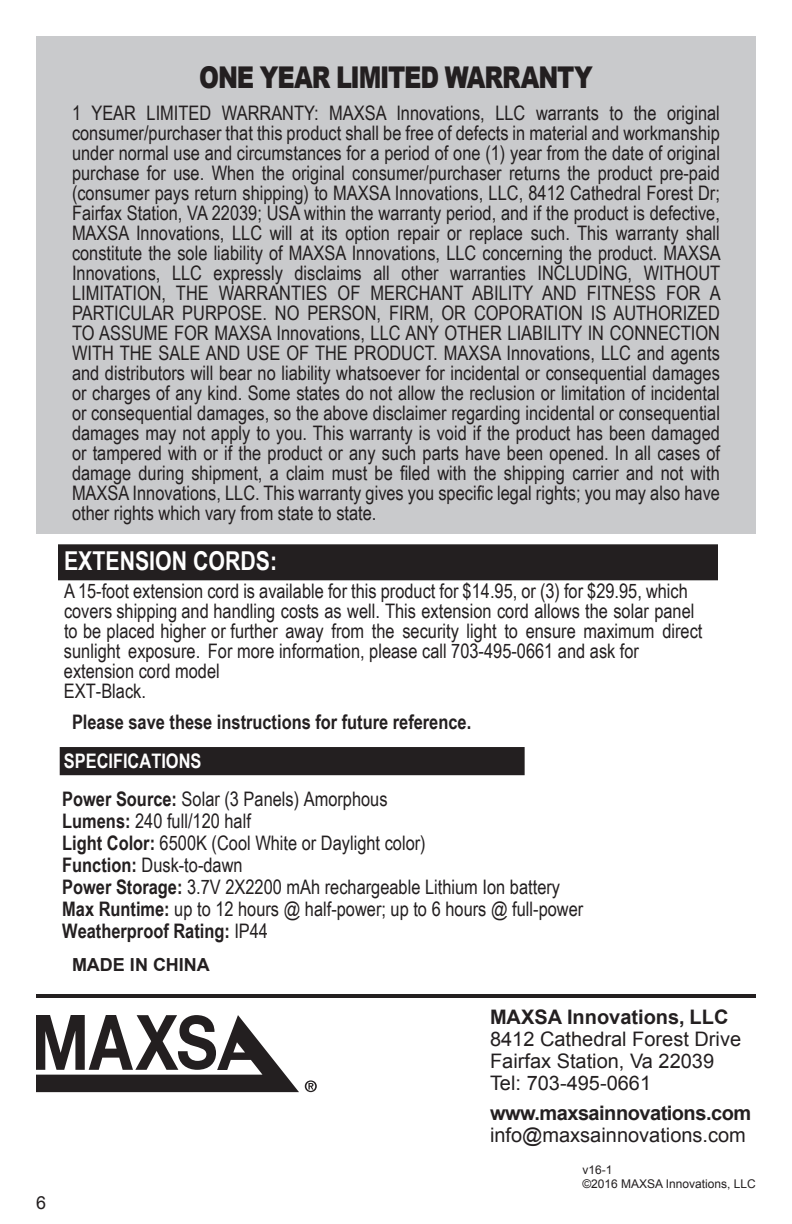
<style>
.page{position:relative;width:792px;height:1224px;background:#fff}
.page>*{position:absolute;margin:0;border:0;box-sizing:border-box;transform-origin:0 0}
.t1{font:900 30px "Arial";letter-spacing:-.045em;color:#231f20;scale:.8 1}
.HEADING{font:700 26px "Arial Narrow";color:#fff}
.Paragraph{font:20px/20px "Arial Narrow";color:#231f20}
.t2{font:20px/22px "Arial";color:#231f20}
.Model{font:700 20px "Arial Narrow";color:#231f20}
.t3{font:700 20px "Arial";letter-spacing:-.025em;color:#231f20}
.t4{font:700 20px "Arial";color:#231f20}
.t5{font:700 18px "Arial";color:#231f20}
.t6{font:18px "Arial";color:#231f20}
.t7{font:12px/14px "Arial";color:#231f20}
.s1{font-weight:700;color:#fff}
.s2{font-weight:700}
</style>
<div class="page">
<svg style="left:36px;top:1015px;width:263px;height:77px"></svg>
<svg style="left:305px;top:1080px;width:12px;height:12px"></svg>
<hr style="left:36px;top:994px;width:720px;height:4px;background:#231f20">
<div style="left:36px;top:36px;width:720px;height:498px;background:#c9cacc"></div>
<div style="left:58px;top:544px;width:660px;height:36px;background:#231f20"></div>
<div style="left:60px;top:748px;width:465px;height:26px;background:#231f20"></div>
<p class="t6" style="left:36px;top:1191px;width:12px">6</p>
<p class="t1" style="left:199px;top:55px;width:493px">ONE YEAR LIMITED WARRANTY</p>
<p class="Paragraph" style="left:72px;top:102px;width:650px;text-align:justify">1 YEAR LIMITED WARRANTY: MAXSA Innovations, LLC warrants to the original consumer/purchaser that this product shall be free of defects in material and workmanship under normal use and circumstances for a period of one (1) year from the date of original purchase for use. When the original consumer/purchaser returns the product pre-paid (consumer pays return shipping) to MAXSA Innovations, LLC, 8412 Cathedral Forest Dr; Fairfax Station, VA 22039; USA within the warranty period, and if the product is defective, MAXSA Innovations, LLC will at its option repair or replace such. This warranty shall constitute the sole liability of MAXSA Innovations, LLC concerning the product. MAXSA Innovations, LLC expressly disclaims all other warranties INCLUDING, WITHOUT LIMITATION, THE WARRANTIES OF MERCHANT ABILITY AND FITNESS FOR A PARTICULAR PURPOSE. NO PERSON, FIRM, OR COPORATION IS AUTHORIZED TO ASSUME FOR MAXSA Innovations, LLC ANY OTHER LIABILITY IN CONNECTION WITH THE SALE AND USE OF THE PRODUCT. MAXSA Innovations, LLC and agents and distributors will bear no liability whatsoever for incidental or consequential damages or charges of any kind. Some states do not allow the reclusion or limitation of incidental or consequential damages, so the above disclaimer regarding incidental or consequential damages may not apply to you. This warranty is void if the product has been damaged or tampered with or if the product or any such parts have been opened. In all cases of damage during shipment, a claim must be filed with the shipping carrier and not with MAXSA Innovations, LLC. This warranty gives you specific legal rights; you may also have other rights which vary from state to state.</p>
<p class="HEADING" style="left:64px;top:541px;width:215px">EXTENSION CORDS:</p>
<p class="Paragraph" style="left:64px;top:581px;width:640px">A 15-foot extension cord is available for this product for $14.95, or (3) for $29.95, which covers shipping and handling costs as well. This extension cord allows the solar panel to be placed higher or further away from the security light to ensure maximum direct sunlight exposure. For more information, please call 703-495-0661 and ask for extension cord model<br>EXT-Black.</p>
<p class="Model" style="left:72px;top:707px;width:401px">Please save these instructions for future reference.</p>
<p class="Paragraph" style="left:62px;top:740px;width:327px;line-height:39px"><span class="s1">SPECIFICATIONS<br></span><span class="s2">Power Source:</span> Solar (3 Panels) Amorphous</p>
<p class="Paragraph" style="left:62px;top:810px;width:523px;line-height:22px"><span class="s2">Lumens:</span> 240 full/120 half<br><span class="s2">Light Color:</span> 6500K (Cool White or Daylight color)<br><span class="s2">Function:</span> Dusk-to-dawn<br><span class="s2">Power Storage:</span> 3.7V 2X2200 mAh rechargeable Lithium Ion battery <span class="s2">Max Runtime:</span> up to 12 hours @ half-power; up to 6 hours @ full-power <span class="s2">Weatherproof Rating:</span> IP44</p>
<p class="t5" style="left:72px;top:952px;width:139px">MADE IN CHINA</p>
<p class="t4" style="left:490px;top:1004px;width:240px">MAXSA Innovations, LLC</p>
<p class="t2" style="left:490px;top:1028px;width:253px">8412 Cathedral Forest Drive<br>Fairfax Station, Va 22039<br>Tel: 703-495-0661</p>
<p class="t3" style="left:490px;top:1100px;width:263px">www.maxsainnovations.com</p>
<p class="t2" style="left:490px;top:1124px;width:257px">info@maxsainnovations.com</p>
<p class="t7" style="left:582px;top:1163px;width:175px">v16-1<br>©2016 MAXSA Innovations, LLC</p>
</div>
